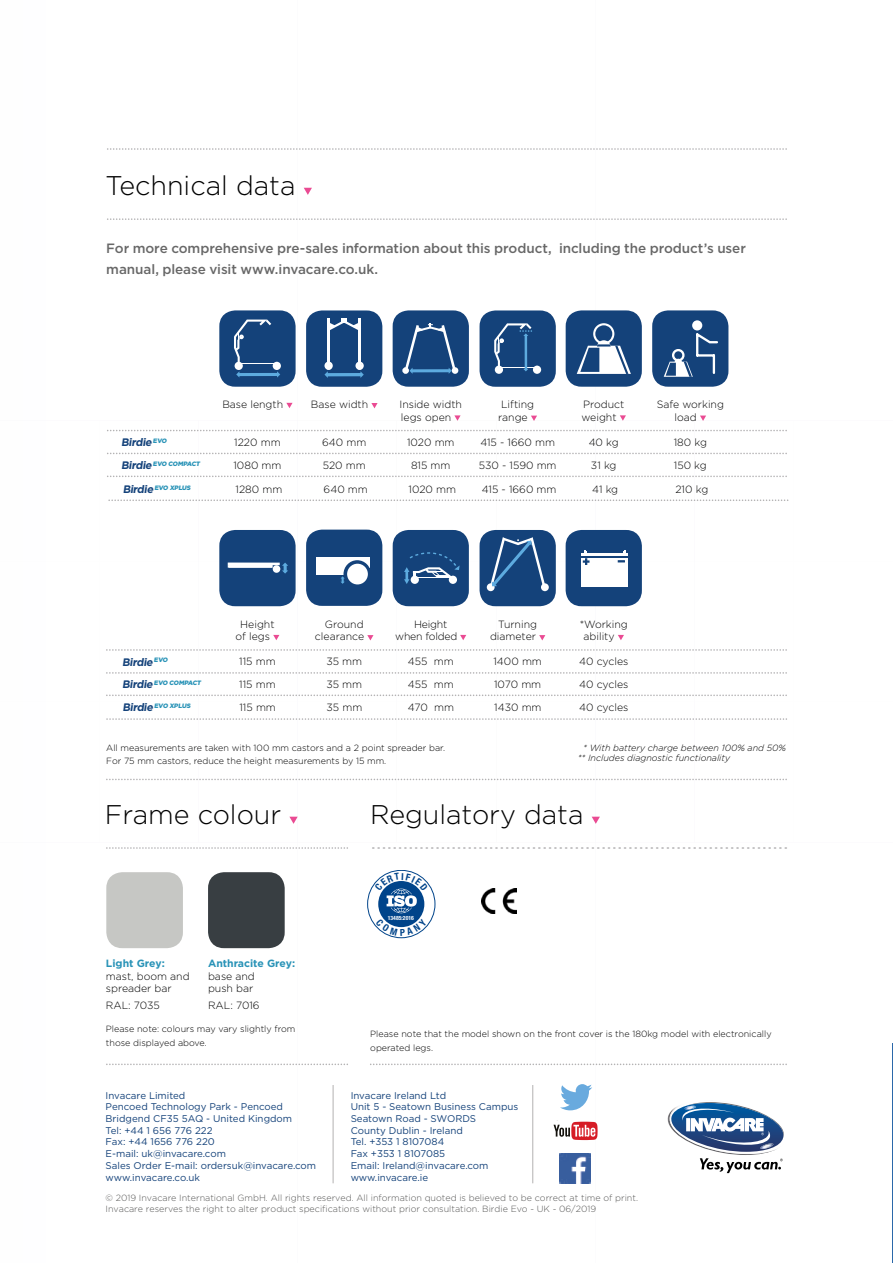
<style>
.page{position:relative;width:893px;height:1263px;background:#fff}
.page>*{position:absolute;margin:0;border:0;box-sizing:border-box;transform-origin:0 0}
.t1{font:300 27px "Gotham";color:#000}
.t2{font:500 13.5px/21px "Gotham";letter-spacing:-.005em;color:#686868}
.t3{font:700 10.8px "Gotham";color:#14427a}
.t4{font:300 10.5px/12.6px "Gotham";color:#000}
.t5{font:700 10.5px "Gotham";color:#2993b7}
.t6{font:300 10.5px/12.6px "Gotham";letter-spacing:-.02em;color:#000}
.t7{font:9.75px/11.7px "Gotham";color:#14427a}
.t8{font:300 9px/13.8px "Gotham";color:#000}
.t9{font:300 9px/10.4px "Gotham";color:#575756}
.t10{font:italic 300 9px/10.8px "Gotham";color:#000}
.t11{font:900 6.3px "Gotham";color:#2993b7}
.t12{font:700 condensed 5.7px "Helvetica Neue";color:#fff}
.s1{font-weight:700;font-size:10.8px;color:#14427a}
</style>
<div class="page">
<div style="left:566px;top:310px;width:76px;height:77px;background:#14427a;border-radius:16px"></div>
<svg style="left:577px;top:323px;width:54px;height:51px"></svg>
<hr style="left:892px;top:1044px;width:1px;height:219px;background:#2b68a9">
<div style="left:652px;top:310px;width:76px;height:77px;background:#14427a;border-radius:16px"></div>
<div style="left:692px;top:320px;width:10px;height:10px;background:#fff;border-radius:50%"></div>
<svg style="left:664px;top:333px;width:54px;height:44px"></svg>
<div style="left:480px;top:310px;width:76px;height:77px;background:#14427a;border-radius:16px"></div>
<svg style="left:494px;top:323px;width:47px;height:51px"></svg>
<div style="left:219px;top:310px;width:77px;height:77px;background:#14427a;border-radius:16px"></div>
<svg style="left:234px;top:320px;width:47px;height:58px"></svg>
<div style="left:393px;top:310px;width:76px;height:77px;background:#14427a;border-radius:16px"></div>
<div style="left:402px;top:367px;width:7px;height:7px;border:2px solid #fff;border-radius:50%"></div>
<svg style="left:403px;top:323px;width:55px;height:51px"></svg>
<img style="left:482px;top:889px;width:34px;height:25px">
<svg style="left:368px;top:870px;width:67px;height:68px"></svg>
<div style="left:367px;top:870px;width:68px;height:68px;border:1px solid #00448a;border-radius:50%"></div>
<div style="left:106px;top:872px;width:77px;height:76px;background:#c6c7c4;border-radius:16px"></div>
<div style="left:208px;top:872px;width:77px;height:76px;background:#383e42;border-radius:16px"></div>
<svg style="left:107px;top:148px;width:680px;height:2px"></svg>
<svg style="left:107px;top:218px;width:680px;height:2px"></svg>
<svg style="left:304px;top:188px;width:8px;height:7px"></svg>
<svg style="left:286px;top:403px;width:7px;height:5px"></svg>
<svg style="left:371px;top:403px;width:7px;height:5px"></svg>
<svg style="left:106px;top:1063px;width:242px;height:2px"></svg>
<svg style="left:370px;top:1063px;width:417px;height:2px"></svg>
<div style="left:306px;top:310px;width:76px;height:77px;background:#14427a;border-radius:16px"></div>
<hr style="left:327px;top:319px;width:3px;height:47px;background:#fff">
<hr style="left:358px;top:319px;width:3px;height:47px;background:#fff">
<svg style="left:328px;top:318px;width:33px;height:12px"></svg>
<svg style="left:324px;top:362px;width:40px;height:16px"></svg>
<img style="left:731px;top:1154px;width:29px;height:1px">
<img style="left:667px;top:1114px;width:102px;height:40px">
<img style="left:698px;top:1102px;width:25px;height:1px">
<svg style="left:700px;top:1158px;width:83px;height:15px"></svg>
<svg style="left:669px;top:1103px;width:115px;height:49px"></svg>
<hr style="left:333px;top:1085px;width:1px;height:98px;background:#b3b2b2">
<hr style="left:532px;top:1085px;width:1px;height:98px;background:#b3b2b2">
<svg style="left:560px;top:1084px;width:32px;height:26px"></svg>
<svg style="left:553px;top:1122px;width:44px;height:18px"></svg>
<img style="left:560px;top:1153px;width:30px;height:30px">
<svg style="left:106px;top:415px;width:683px;height:434px"></svg>
<svg style="left:374px;top:873px;width:54px;height:63px"></svg>
<h1 class="t1" style="left:106px;top:168px;width:191px">Technical data</h1>
<p class="t2" style="left:106px;top:238px;width:641px">For more comprehensive pre-sales information about this product, including the product’s user manual, please visit www.invacare.co.uk.</p>
<p class="t4" style="left:311px;top:398px;width:59px">Base width</p>
<p class="t4" style="left:498px;top:398px;width:37px">Lifting range</p>
<p class="t4" style="left:674px;top:398px;width:51px;text-indent:-18px">Safe working load</p>
<p class="t4" style="left:222px;top:398px;width:62px">Base length</p>
<p class="t4" style="left:399px;top:398px;width:64px">Inside width legs open</p>
<p class="t4" style="left:581px;top:398px;width:44px">Product weight</p>
<p class="t3" style="left:121px;top:435px;width:48px">Birdie<sup>EVO</sup></p>
<p class="t4" style="left:234px;top:436px;width:48px">1220 mm</p>
<p class="t4" style="left:322px;top:436px;width:46px">640 mm</p>
<p class="t4" style="left:407px;top:436px;width:49px">1020 mm</p>
<p class="t4" style="left:480px;top:436px;width:76px">415 - 1660 mm</p>
<p class="t4" style="left:589px;top:436px;width:32px">40 kg</p>
<p class="t4" style="left:674px;top:436px;width:35px">180 kg</p>
<p class="t11" style="left:121px;top:459px;width:82px"><span class="s1">Birdie</span>EVO COMPACT</p>
<p class="t4" style="left:233px;top:459px;width:50px">1080 mm</p>
<p class="t4" style="left:323px;top:459px;width:44px">520 mm</p>
<p class="t4" style="left:411px;top:459px;width:41px">815 mm</p>
<p class="t4" style="left:479px;top:459px;width:79px">530 - 1590 mm</p>
<p class="t4" style="left:591px;top:458px;width:27px">31 kg</p>
<p class="t4" style="left:674px;top:458px;width:35px">150 kg</p>
<p class="t11" style="left:123px;top:483px;width:71px"><span class="s1">Birdie</span>EVO XPLUS</p>
<p class="t4" style="left:236px;top:483px;width:48px">1280 mm</p>
<p class="t4" style="left:324px;top:483px;width:46px">640 mm</p>
<p class="t4" style="left:408px;top:483px;width:49px">1020 mm</p>
<p class="t4" style="left:482px;top:483px;width:76px">415 - 1660 mm</p>
<p class="t4" style="left:592px;top:482px;width:27px">41 kg</p>
<p class="t4" style="left:675px;top:482px;width:34px">210 kg</p>
<p class="t4" style="left:235px;top:617px;width:41px;text-align:center">Height of legs</p>
<p class="t4" style="left:315px;top:617px;width:51px;text-align:right">Ground clearance</p>
<p class="t6" style="left:395px;top:617px;width:64px;text-indent:19px">Height when folded</p>
<p class="t4" style="left:490px;top:617px;width:49px;text-align:right">Turning diameter</p>
<p class="t4" style="left:583px;top:617px;width:46px;text-indent:-4px">*Working ability</p>
<p class="t11" style="left:154px;top:656px;width:16px">EVO</p>
<p class="t3" style="left:122px;top:655px;width:34px">Birdie</p>
<p class="t4" style="left:239px;top:655px;width:38px">115 mm</p>
<p class="t4" style="left:326px;top:655px;width:37px">35 mm</p>
<p class="t4" style="left:408px;top:655px;width:47px">455 mm</p>
<p class="t4" style="left:493px;top:655px;width:50px">1400 mm</p>
<p class="t4" style="left:579px;top:655px;width:51px">40 cycles</p>
<p class="t11" style="left:154px;top:678px;width:50px">EVO COMPACT</p>
<p class="t3" style="left:122px;top:677px;width:34px">Birdie</p>
<p class="t4" style="left:239px;top:678px;width:38px">115 mm</p>
<p class="t4" style="left:326px;top:678px;width:37px">35 mm</p>
<p class="t4" style="left:408px;top:678px;width:47px">455 mm</p>
<p class="t4" style="left:494px;top:678px;width:49px">1070 mm</p>
<p class="t4" style="left:579px;top:678px;width:51px">40 cycles</p>
<p class="t11" style="left:122px;top:701px;width:71px"><span class="s1">Birdie</span>EVO XPLUS</p>
<p class="t4" style="left:239px;top:701px;width:38px">115 mm</p>
<p class="t4" style="left:327px;top:701px;width:37px">35 mm</p>
<p class="t4" style="left:408px;top:701px;width:48px">470 mm</p>
<p class="t4" style="left:494px;top:701px;width:49px">1430 mm</p>
<p class="t4" style="left:579px;top:701px;width:51px">40 cycles</p>
<p class="t8" style="left:106px;top:740px;width:340px">All measurements are taken with 100 mm castors and a 2 point spreader bar.<br>For 75 mm castors, reduce the height measurements by 15 mm.</p>
<h1 class="t1" style="left:105px;top:797px;width:178px">Frame colour</h1>
<h1 class="t1" style="left:370px;top:797px;width:215px">Regulatory data</h1>
<p class="t10" style="left:578px;top:742px;width:210px;text-indent:5px">* With battery charge between 100% and 50% ** Includes diagnostic functionality</p>
<p class="t5" style="left:208px;top:956px;width:89px">Anthracite Grey:</p>
<p class="t4" style="left:208px;top:969px;width:48px">base and push bar</p>
<p class="t4" style="left:208px;top:999px;width:53px">RAL: 7016</p>
<p class="t8" style="left:106px;top:1022px;width:191px">Please note: colours may vary slightly from those displayed above.</p>
<p class="t5" style="left:106px;top:956px;width:60px">Light Grey:</p>
<p class="t4" style="left:106px;top:969px;width:85px">mast, boom and spreader bar</p>
<p class="t4" style="left:106px;top:999px;width:56px">RAL: 7035</p>
<p class="t12" style="left:388px;top:913px;width:28px">13485:2016</p>
<p class="t8" style="left:370px;top:1026px;width:403px">Please note that the model shown on the front cover is the 180kg model with electronically operated legs.</p>
<p class="t7" style="left:106px;top:1089px;width:212px">Invacare Limited<br>Pencoed Technology Park - Pencoed<br>Bridgend CF35 5AQ - United Kingdom<br>Tel: +44 1 656 776 222<br>Fax: +44 1656 776 220<br>E-mail: uk@invacare.com<br>Sales Order E-mail: ordersuk@invacare.com www.invacare.co.uk</p>
<p class="t7" style="left:351px;top:1089px;width:169px">Invacare Ireland Ltd<br>Unit 5 - Seatown Business Campus<br>Seatown Road - SWORDS<br>County Dublin - Ireland<br>Tel. +353 1 8107084<br>Fax +353 1 8107085<br>Email: Ireland@invacare.com www.invacare.ie</p>
<p class="t9" style="left:106px;top:1192px;width:534px">© 2019 Invacare International GmbH. All rights reserved. All information quoted is believed to be correct at time of print.<br>Invacare reserves the right to alter product specifications without prior consultation. Birdie Evo - UK - 06/2019</p>
</div>
